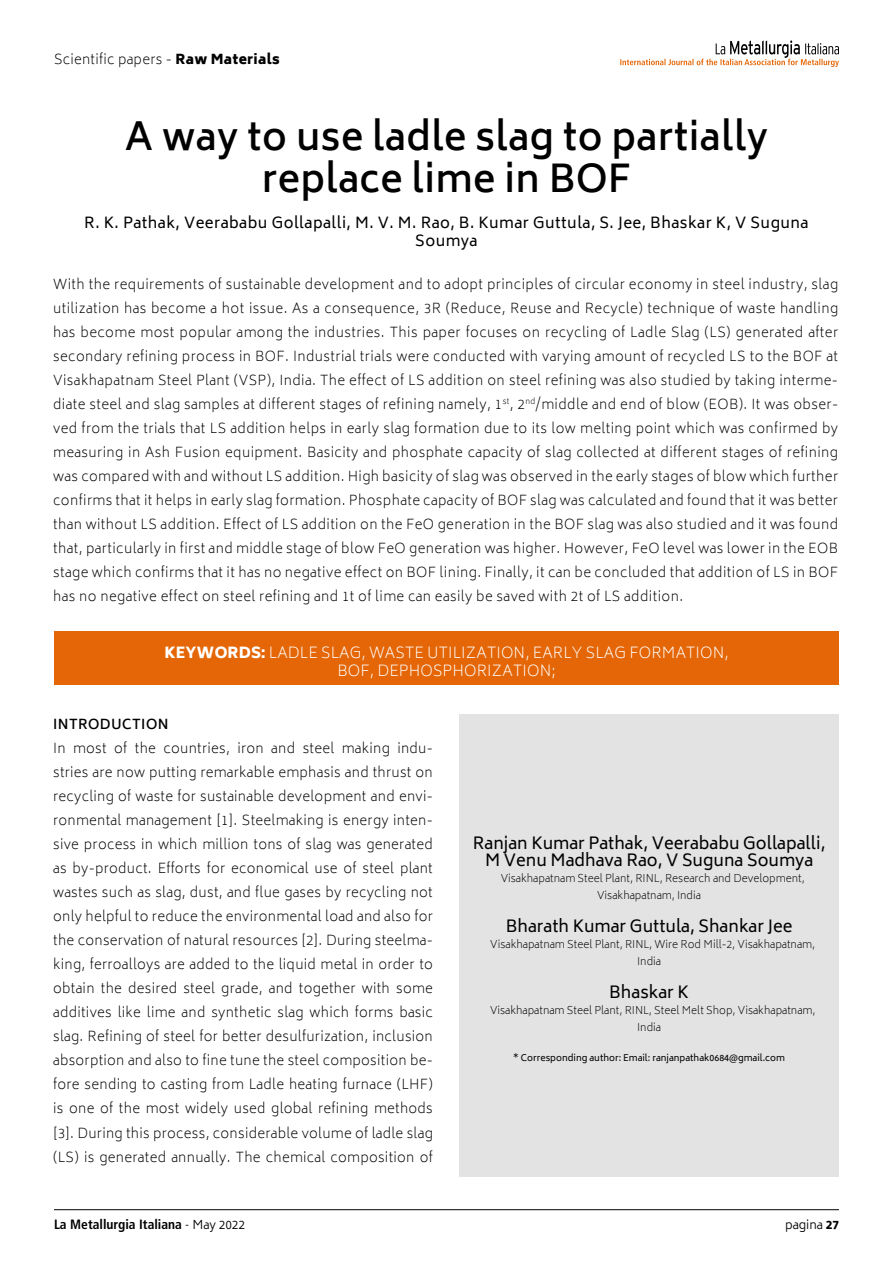
<style>
.page{position:relative;width:893px;height:1263px;background:#fff}
.page>*{position:absolute;margin:0;border:0;box-sizing:border-box;transform-origin:0 0}
.t1{font:600 37.5px/42px "Biryani";letter-spacing:.01em;color:#000;text-align:center}
.t2{font:16.5px/16.5px "Biryani";color:#000;text-align:center}
.t3{font:15px/18px "Biryani";letter-spacing:.03em;color:#000;text-align:center}
.t4{font:200 15px/18px "Biryani";letter-spacing:.01em;color:#fff;text-align:center}
.t5{font:200 13.5px/24px "Biryani";letter-spacing:.02em;color:#000;text-align:justify}
.t6{font:700 condensed 13.5px "Frutiger LT Std";color:#000}
.t7{font:600 13.5px "Biryani";letter-spacing:.03em;color:#000}
.t8{font:300 12px "Biryani";color:#000}
.t9{font:200 10.5px/16.5px "Biryani";color:#000}
.t10{font:9px "Biryani";color:#000}
.s1{font-weight:800}
.s2{font-weight:300}
.s3{font-family:"Biryani";font-weight:300;font-stretch:normal;font-size:12px}
</style>
<div class="page">
<hr style="left:54px;top:1209px;width:785px;height:1px;background:#000">
<svg style="left:620px;top:40px;width:219px;height:27px"></svg>
<div style="left:54px;top:631px;width:785px;height:54px;background:#e56606"></div>
<div style="left:459px;top:714px;width:380px;height:463px;background:#e3e3e3"></div>
<p class="t5" style="left:54px;top:48px;width:227px">Scientific papers - <span class="s1">Raw Materials</span></p>
<h1 class="t1" style="left:125px;top:116px;width:645px">A way to use ladle slag to partially replace lime in BOF</h1>
<p class="t3" style="left:84px;top:214px;width:726px">R. K. Pathak, Veerababu Gollapalli, M. V. M. Rao, B. Kumar Guttula, S. Jee, Bhaskar K, V Suguna<br>Soumya</p>
<p class="t5" style="left:53px;top:272px;width:787px">With the requirements of sustainable development and to adopt principles of circular economy in steel industry, slag utilization has become a hot issue. As a consequence, 3R (Reduce, Reuse and Recycle) technique of waste handling has become most popular among the industries. This paper focuses on recycling of Ladle Slag (LS) generated after secondary refining process in BOF. Industrial trials were conducted with varying amount of recycled LS to the BOF at Visakhapatnam Steel Plant (VSP), India. The effect of LS addition on steel refining was also studied by taking interme&shy;diate steel and slag samples at different stages of refining namely, 1<sup>st</sup>, 2<sup>nd</sup>/middle and end of blow (EOB). It was obser&shy;ved from the trials that LS addition helps in early slag formation due to its low melting point which was confirmed by measuring in Ash Fusion equipment. Basicity and phosphate capacity of slag collected at different stages of refining was compared with and without LS addition. High basicity of slag was observed in the early stages of blow which further confirms that it helps in early slag formation. Phosphate capacity of BOF slag was calculated and found that it was better than without LS addition. Effect of LS addition on the FeO generation in the BOF slag was also studied and it was found that, particularly in first and middle stage of blow FeO generation was higher. However, FeO level was lower in the EOB stage which confirms that it has no negative effect on BOF lining. Finally, it can be concluded that addition of LS in BOF has no negative effect on steel refining and 1t of lime can easily be saved with 2t of LS addition.</p>
<p class="t4" style="left:164px;top:643px;width:566px"><span class="s1">KEYWORDS:</span> LADLE SLAG, WASTE UTILIZATION, EARLY SLAG FORMATION,<br>BOF, DEPHOSPHORIZATION;</p>
<p class="t7" style="left:53px;top:717px;width:117px">INTRODUCTION</p>
<p class="t5" style="left:53px;top:737px;width:381px">In most of the countries, iron and steel making indu&shy;stries are now putting remarkable emphasis and thrust on recycling of waste for sustainable development and envi&shy;ronmental management [1]. Steelmaking is energy inten&shy;sive process in which million tons of slag was generated as by-product. Efforts for economical use of steel plant wastes such as slag, dust, and flue gases by recycling not only helpful to reduce the environmental load and also for the conservation of natural resources [2]. During steelma&shy;king, ferroalloys are added to the liquid metal in order to obtain the desired steel grade, and together with some additives like lime and synthetic slag which forms basic slag. Refining of steel for better desulfurization, inclusion absorption and also to fine tune the steel composition be&shy;fore sending to casting from Ladle heating furnace (LHF) is one of the most widely used global refining methods [3]. During this process, considerable volume of ladle slag (LS) is generated annually. The chemical composition of</p>
<p class="t2" style="left:473px;top:835px;width:354px">Ranjan Kumar Pathak, Veerababu Gollapalli,<br>M Venu Madhava Rao, V Suguna Soumya</p>
<p class="t9" style="left:597px;top:870px;width:209px;text-indent:-96px">Visakhapatnam Steel Plant, RINL, Research and Development,<br>Visakhapatnam, India</p>
<p class="t2" style="left:506px;top:918px;width:288px">Bharath Kumar Guttula, Shankar Jee</p>
<p class="t9" style="left:637px;top:936px;width:180px;text-indent:-147px">Visakhapatnam Steel Plant, RINL, Wire Rod Mill-2, Visakhapatnam,<br>India</p>
<p class="t2" style="left:609px;top:984px;width:81px">Bhaskar K</p>
<p class="t9" style="left:637px;top:1002px;width:180px;text-indent:-147px">Visakhapatnam Steel Plant, RINL, Steel Melt Shop, Visakhapatnam,<br>India</p>
<p class="t10" style="left:513px;top:1052px;width:273px">* Corresponding author: Email: ranjanpathak0684@gmail.com</p>
<p class="t6" style="left:54px;top:1216px;width:193px">La Metallurgia Italiana <span class="s2">-</span> <span class="s3">May 2022</span></p>
<p class="t8" style="left:785px;top:1218px;width:55px">pagina <span class="s1">27</span></p>
</div>
